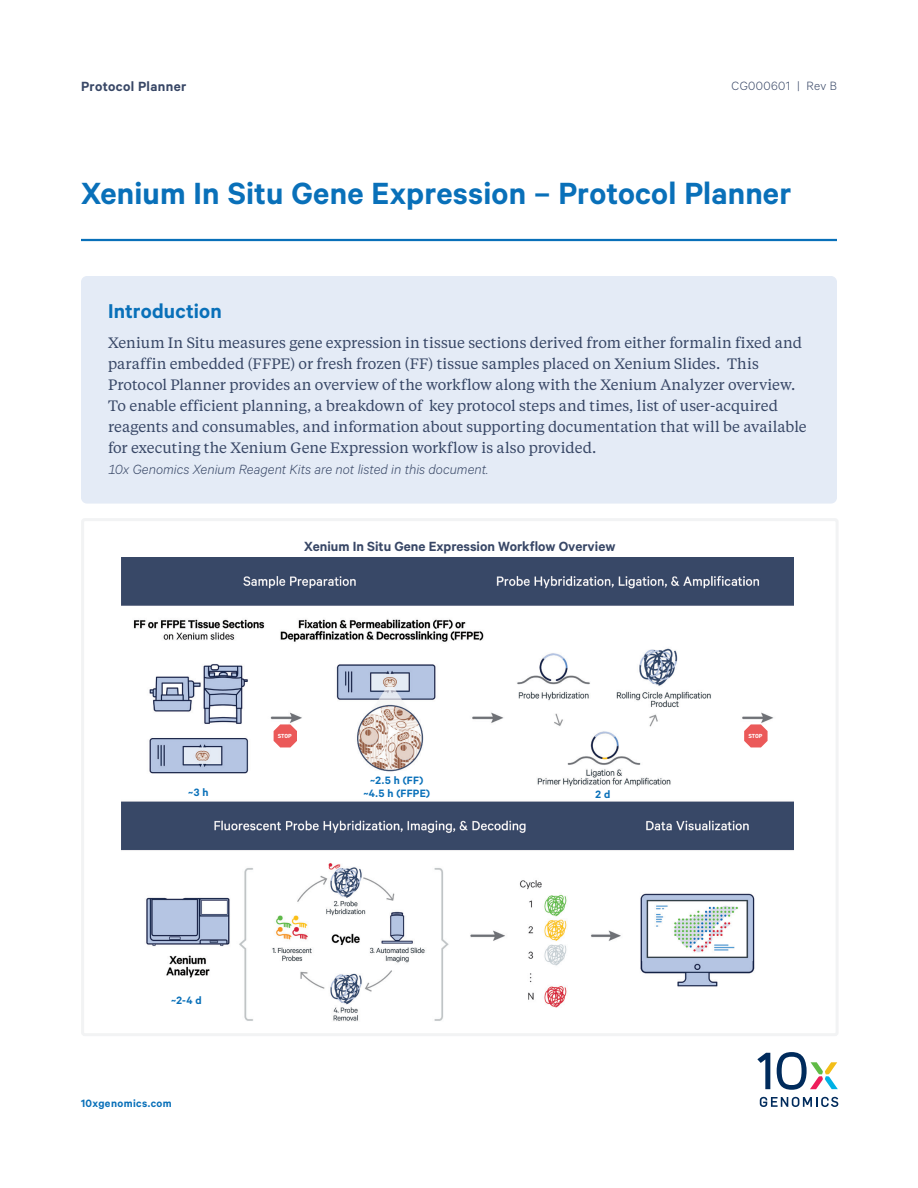
<style>
.page{position:relative;width:918px;height:1188px;background:#fff}
.page>*{position:absolute;margin:0;border:0;box-sizing:border-box;transform-origin:0 0}
.Headline_Title{font:600 34.5px "Calibre";letter-spacing:.005em;color:#0970b9}
.Section_Header{font:600 22.5px "Calibre";letter-spacing:.005em;color:#0970b9}
.Body_Copy{font:15px/21px "Tiempos Text";color:#384766}
.Figure_Legend_Body{font:600 15px "Calibre";color:#384766}
.Figure_Legend_Body-2{font:600 15px "Calibre";letter-spacing:.025em;color:#384766}
.t1{font:300 13.5px "Calibre";letter-spacing:.03em;color:#384766}
.t2{font:600 12px/13.5px "Calibre";letter-spacing:.03em;color:#0970b9;text-align:center}
.t3{font:700 6px "DIN Next LT Pro";letter-spacing:-.01em;color:#fff}
.s1{font-family:"Calibre";font-weight:300;font-style:italic}
</style>
<div class="page">
<svg style="left:757px;top:1053px;width:13px;height:36px"></svg>
<svg style="left:777px;top:1052px;width:61px;height:38px"></svg>
<svg style="left:760px;top:1097px;width:78px;height:10px"></svg>
<hr style="left:81px;top:239px;width:756px;height:2px;background:#0970b9">
<div style="left:81px;top:276px;width:756px;height:228px;background:#e4ebf6;border-radius:6px"></div>
<div style="left:81px;top:518px;width:758px;height:518px;border:3px solid #f2f3f4;border-radius:2px"></div>
<img style="left:122px;top:558px;width:672px;height:463px">
<svg style="left:274px;top:724px;width:23px;height:23px"></svg>
<svg style="left:744px;top:724px;width:24px;height:23px"></svg>
<div style="left:619px;top:731px;width:11px;height:21px;background:#fff;border-radius:50%"></div>
<p class="Figure_Legend_Body-2" style="left:81px;top:77px;width:107px">Protocol Planner</p>
<p class="t1" style="left:732px;top:78px;width:107px">CG000601 | Rev B</p>
<p class="Headline_Title" style="left:81px;top:173px;width:712px">Xenium In Situ Gene Expression – Protocol Planner</p>
<p class="Section_Header" style="left:108px;top:297px;width:115px">Introduction</p>
<p class="Body_Copy" style="left:108px;top:332px;width:700px">Xenium In Situ measures gene expression in tissue sections derived from either formalin fixed and paraffin embedded (FFPE) or fresh frozen (FF) tissue samples placed on Xenium Slides. This Protocol Planner provides an overview of the workflow along with the Xenium Analyzer overview.<br>To enable efficient planning, a breakdown of key protocol steps and times, list of user-acquired reagents and consumables, and information about supporting documentation that will be available for executing the Xenium Gene Expression workflow is also provided.<br><span class="s1">10x Genomics Xenium Reagent Kits are not listed in this document.</span></p>
<p class="Figure_Legend_Body" style="left:304px;top:537px;width:313px">Xenium In Situ Gene Expression Workflow Overview</p>
<p class="t2" style="left:188px;top:786px;width:22px">~3 h</p>
<p class="t3" style="left:278px;top:733px;width:16px">STOP</p>
<p class="t3" style="left:748px;top:733px;width:16px">STOP</p>
<p class="t2" style="left:363px;top:773px;width:68px">~2.5 h (FF) ~4.5 h (FFPE)</p>
<p class="t2" style="left:595px;top:787px;width:17px">2 d</p>
<p class="t2" style="left:171px;top:994px;width:32px">~2-4 d</p>
<p class="t2" style="left:81px;top:1096px;width:92px">10xgenomics.com</p>
</div>
